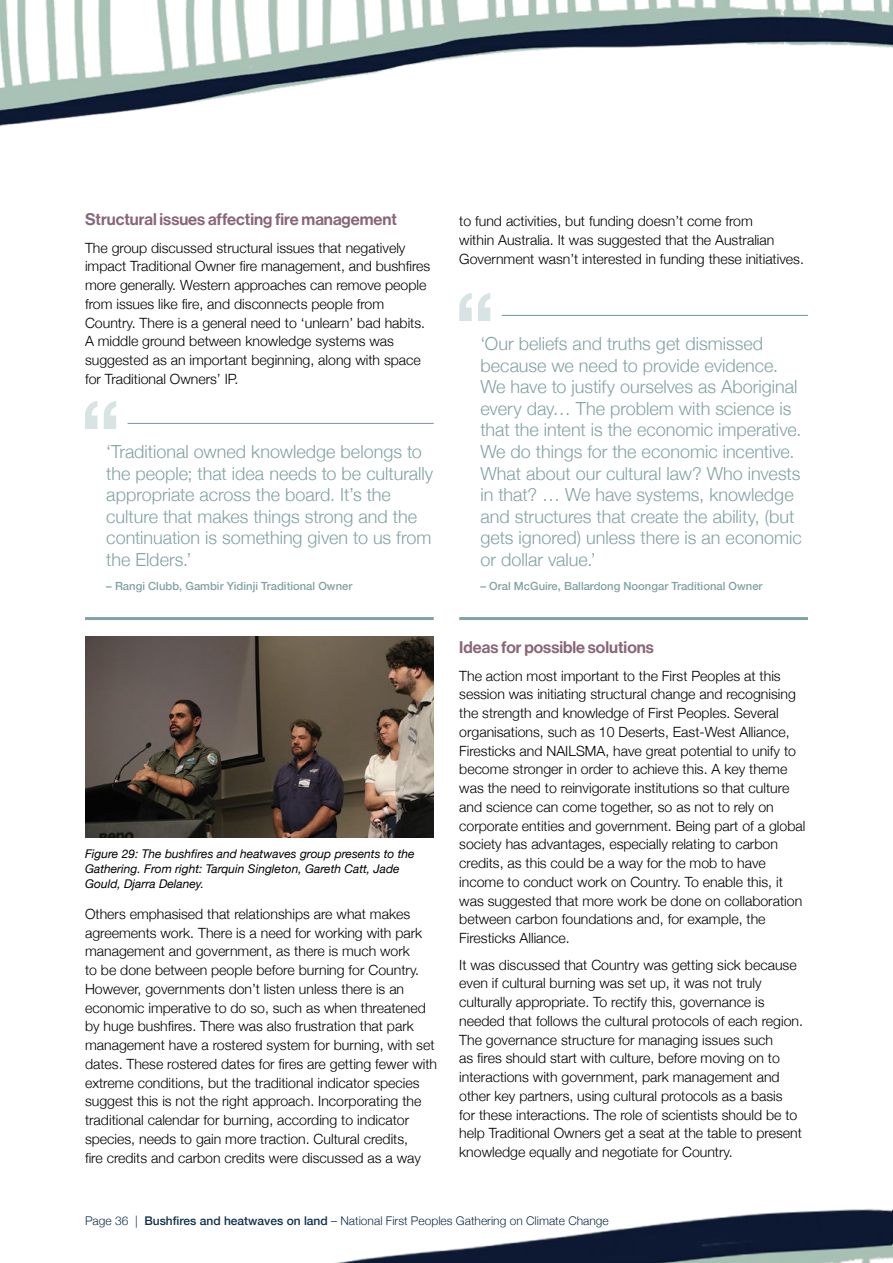
<style>
.page{position:relative;width:893px;height:1263px;background:#fff}
.page>*{position:absolute;margin:0;border:0;box-sizing:border-box;transform-origin:0 0}
.t1{font:300 18px/21.6px "Helvetica Neue";color:#83a2a3}
.t2{font:16.5px "N Haas Grotesk DS Pro 65 Md";color:#8a6579}
.t3{font:300 14.1px/18.8px "Helvetica Neue";color:#000}
.t4{font:italic 12px/15px "Helvetica Neue";color:#000}
.t5{font:300 12px "Helvetica Neue";color:#11304c}
.t6{font:500 11.25px "Helvetica Neue";color:#83a2a3}
.s1{font-weight:500}
</style>
<div class="page">
<img style="left:85px;top:636px;width:349px;height:202px">
<hr style="left:502px;top:315px;width:306px;height:1px;background:#83a2a3">
<hr style="left:459px;top:617px;width:349px;height:3px;background:#83a2a3">
<svg style="left:459px;top:293px;width:31px;height:28px"></svg>
<hr style="left:128px;top:423px;width:306px;height:1px;background:#83a2a3">
<hr style="left:85px;top:617px;width:349px;height:3px;background:#83a2a3">
<svg style="left:85px;top:401px;width:31px;height:28px"></svg>
<img style="left:0;top:0;width:893px;height:126px">
<img style="left:335px;top:1209px;width:558px;height:54px">
<p class="t2" style="left:85px;top:210px;width:313px">Structural issues affecting fire management</p>
<p class="t3" style="left:85px;top:237px;width:347px">The group discussed structural issues that negatively impact Traditional Owner fire management, and bushfires more generally. Western approaches can remove people from issues like fire, and disconnects people from Country. There is a general need to ‘unlearn’ bad habits.<br>A middle ground between knowledge systems was suggested as an important beginning, along with space for Traditional Owners’ IP.</p>
<p class="t1" style="left:106px;top:439px;width:328px">‘Traditional owned knowledge belongs to the people; that idea needs to be culturally appropriate across the board. It’s the culture that makes things strong and the continuation is something given to us from the Elders.’</p>
<p class="t6" style="left:106px;top:576px;width:248px">– Rangi Clubb, Gambir Yidinji Traditional Owner</p>
<p class="t4" style="left:85px;top:847px;width:331px">Figure 29: The bushfires and heatwaves group presents to the<br>Gathering. From right: Tarquin Singleton, Gareth Catt, Jade<br>Gould, Djarra Delaney.</p>
<p class="t3" style="left:85px;top:903px;width:354px">Others emphasised that relationships are what makes agreements work. There is a need for working with park management and government, as there is much work<br>to be done between people before burning for Country.<br>However, governments don’t listen unless there is an economic imperative to do so, such as when threatened by huge bushfires. There was also frustration that park management have a rostered system for burning, with set dates. These rostered dates for fires are getting fewer with extreme conditions, but the traditional indicator species suggest this is not the right approach. Incorporating the traditional calendar for burning, according to indicator species, needs to gain more traction. Cultural credits,<br>fire credits and carbon credits were discussed as a way</p>
<p class="t3" style="left:459px;top:211px;width:346px">to fund activities, but funding doesn’t come from<br>within Australia. It was suggested that the Australian<br>Government wasn’t interested in funding these initiatives.</p>
<p class="t1" style="left:480px;top:331px;width:323px">‘Our beliefs and truths get dismissed because we need to provide evidence.<br>We have to justify ourselves as Aboriginal every day… The problem with science is that the intent is the economic imperative.<br>We do things for the economic incentive.<br>What about our cultural law? Who invests in that? … We have systems, knowledge and structures that create the ability, (but gets ignored) unless there is an economic or dollar value.’</p>
<p class="t6" style="left:480px;top:576px;width:284px">– Oral McGuire, Ballardong Noongar Traditional Owner</p>
<p class="t2" style="left:459px;top:638px;width:196px">Ideas for possible solutions</p>
<p class="t3" style="left:459px;top:665px;width:348px">The action most important to the First Peoples at this session was initiating structural change and recognising the strength and knowledge of First Peoples. Several organisations, such as 10 Deserts, East-West Alliance, Firesticks and NAILSMA, have great potential to unify to become stronger in order to achieve this. A key theme was the need to reinvigorate institutions so that culture and science can come together, so as not to rely on corporate entities and government. Being part of a global society has advantages, especially relating to carbon credits, as this could be a way for the mob to have income to conduct work on Country. To enable this, it was suggested that more work be done on collaboration between carbon foundations and, for example, the Firesticks Alliance.</p>
<p class="t3" style="left:459px;top:954px;width:345px">It was discussed that Country was getting sick because even if cultural burning was set up, it was not truly culturally appropriate. To rectify this, governance is needed that follows the cultural protocols of each region.<br>The governance structure for managing issues such<br>as fires should start with culture, before moving on to interactions with government, park management and other key partners, using cultural protocols as a basis<br>for these interactions. The role of scientists should be to help Traditional Owners get a seat at the table to present knowledge equally and negotiate for Country.</p>
<p class="t5" style="left:85px;top:1211px;width:525px">Page 36 | <span class="s1">Bushfires and heatwaves on land</span> – National First Peoples Gathering on Climate Change</p>
</div>
